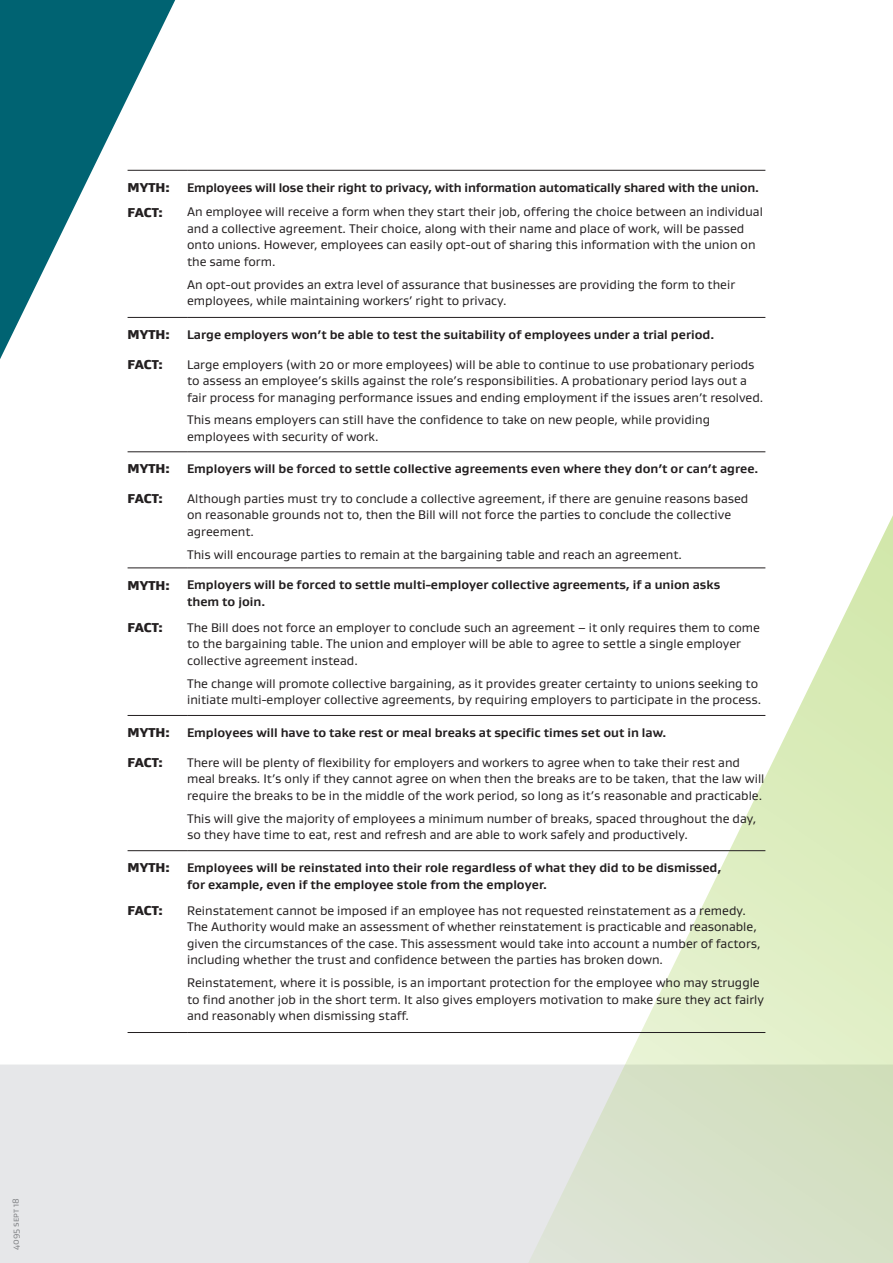
<style>
.page{position:relative;width:893px;height:1263px;background:#fff}
.page>*{position:absolute;margin:0;border:0;box-sizing:border-box;transform-origin:0 0}
.Heading_2_Gustan{font:900 13.2px "Gustan";color:#231f20}
.Body_text_Gustan{font:12.75px/16.5px "Gustan";color:#231f20}
.Body_text_BOLD{font:700 12.75px/16.5px "Gustan";color:#231f20}
.t1{font:9px "Gustan";color:#808285}
</style>
<div class="page">
<div style="left:0;top:1064px;width:893px;height:199px;background:#e6e7e9"></div>
<svg style="left:473px;top:316px;width:420px;height:947px"></svg>
<svg style="left:0;top:0;width:175px;height:359px;fill:#006372"></svg>
<hr style="left:128px;top:170px;width:59px;height:1px;background:#231f20">
<hr style="left:187px;top:170px;width:578px;height:1px;background:#231f20">
<hr style="left:128px;top:317px;width:59px;height:1px;background:#231f20">
<hr style="left:187px;top:317px;width:578px;height:1px;background:#231f20">
<hr style="left:128px;top:451px;width:59px;height:1px;background:#231f20">
<hr style="left:187px;top:451px;width:578px;height:1px;background:#231f20">
<hr style="left:128px;top:568px;width:59px;height:1px;background:#231f20">
<hr style="left:187px;top:568px;width:578px;height:1px;background:#231f20">
<hr style="left:128px;top:715px;width:59px;height:1px;background:#231f20">
<hr style="left:187px;top:715px;width:578px;height:1px;background:#231f20">
<hr style="left:128px;top:850px;width:59px;height:1px;background:#231f20">
<hr style="left:187px;top:850px;width:578px;height:1px;background:#231f20">
<hr style="left:128px;top:1032px;width:59px;height:1px;background:#231f20">
<hr style="left:187px;top:1032px;width:578px;height:1px;background:#231f20">
<p class="t1" style="left:10px;top:1250px;width:54px;rotate:-90deg">4095 SEPT 18</p>
<p class="Heading_2_Gustan" style="left:128px;top:179px;width:44px">MYTH:</p>
<p class="Body_text_BOLD" style="left:187px;top:179px;width:573px">Employees will lose their right to privacy, with information automatically shared with the union.</p>
<p class="Heading_2_Gustan" style="left:128px;top:203px;width:37px">FACT:</p>
<p class="Body_text_Gustan" style="left:187px;top:203px;width:577px">An employee will receive a form when they start their job, offering the choice between an individual and a collective agreement. Their choice, along with their name and place of work, will be passed onto unions. However, employees can easily opt-out of sharing this information with the union on the same form.</p>
<p class="Body_text_Gustan" style="left:187px;top:276px;width:550px">An opt-out provides an extra level of assurance that businesses are providing the form to their employees, while maintaining workers’ right to privacy.</p>
<p class="Heading_2_Gustan" style="left:128px;top:326px;width:44px">MYTH:</p>
<p class="Body_text_BOLD" style="left:187px;top:326px;width:529px">Large employers won’t be able to test the suitability of employees under a trial period.</p>
<p class="Heading_2_Gustan" style="left:128px;top:356px;width:37px">FACT:</p>
<p class="Body_text_Gustan" style="left:187px;top:356px;width:578px">Large employers (with 20 or more employees) will be able to continue to use probationary periods to assess an employee’s skills against the role’s responsibilities. A probationary period lays out a fair process for managing performance issues and ending employment if the issues aren’t resolved.</p>
<p class="Body_text_Gustan" style="left:187px;top:411px;width:524px">This means employers can still have the confidence to take on new people, while providing employees with security of work.</p>
<p class="Heading_2_Gustan" style="left:128px;top:460px;width:44px">MYTH:</p>
<p class="Body_text_BOLD" style="left:187px;top:460px;width:573px">Employers will be forced to settle collective agreements even where they don’t or can’t agree.</p>
<p class="Heading_2_Gustan" style="left:128px;top:490px;width:37px">FACT:</p>
<p class="Body_text_Gustan" style="left:187px;top:490px;width:563px">Although parties must try to conclude a collective agreement, if there are genuine reasons based on reasonable grounds not to, then the Bill will not force the parties to conclude the collective agreement.</p>
<p class="Body_text_Gustan" style="left:187px;top:546px;width:496px">This will encourage parties to remain at the bargaining table and reach an agreement.</p>
<p class="Heading_2_Gustan" style="left:128px;top:576px;width:44px">MYTH:</p>
<p class="Body_text_BOLD" style="left:187px;top:576px;width:535px">Employers will be forced to settle multi-employer collective agreements, if a union asks them to join.</p>
<p class="Heading_2_Gustan" style="left:128px;top:619px;width:37px">FACT:</p>
<p class="Body_text_Gustan" style="left:187px;top:619px;width:574px">The Bill does not force an employer to conclude such an agreement – it only requires them to come to the bargaining table. The union and employer will be able to agree to settle a single employer collective agreement instead.</p>
<p class="Body_text_Gustan" style="left:187px;top:675px;width:576px">The change will promote collective bargaining, as it provides greater certainty to unions seeking to initiate multi-employer collective agreements, by requiring employers to participate in the process.</p>
<p class="Heading_2_Gustan" style="left:128px;top:724px;width:44px">MYTH:</p>
<p class="Body_text_BOLD" style="left:187px;top:724px;width:481px">Employees will have to take rest or meal breaks at specific times set out in law.</p>
<p class="Heading_2_Gustan" style="left:128px;top:754px;width:37px">FACT:</p>
<p class="Body_text_Gustan" style="left:187px;top:754px;width:579px">There will be plenty of flexibility for employers and workers to agree when to take their rest and meal breaks. It’s only if they cannot agree on when then the breaks are to be taken, that the law will require the breaks to be in the middle of the work period, so long as it’s reasonable and practicable.</p>
<p class="Body_text_Gustan" style="left:187px;top:809px;width:571px">This will give the majority of employees a minimum number of breaks, spaced throughout the day, so they have time to eat, rest and refresh and are able to work safely and productively.</p>
<p class="Heading_2_Gustan" style="left:128px;top:859px;width:44px">MYTH:</p>
<p class="Body_text_BOLD" style="left:187px;top:859px;width:536px">Employees will be reinstated into their role regardless of what they did to be dismissed, for example, even if the employee stole from the employer.</p>
<p class="Heading_2_Gustan" style="left:128px;top:902px;width:37px">FACT:</p>
<p class="Body_text_Gustan" style="left:187px;top:902px;width:575px">Reinstatement cannot be imposed if an employee has not requested reinstatement as a remedy.<br>The Authority would make an assessment of whether reinstatement is practicable and reasonable, given the circumstances of the case. This assessment would take into account a number of factors, including whether the trust and confidence between the parties has broken down.</p>
<p class="Body_text_Gustan" style="left:187px;top:974px;width:578px">Reinstatement, where it is possible, is an important protection for the employee who may struggle to find another job in the short term. It also gives employers motivation to make sure they act fairly and reasonably when dismissing staff.</p>
</div>
